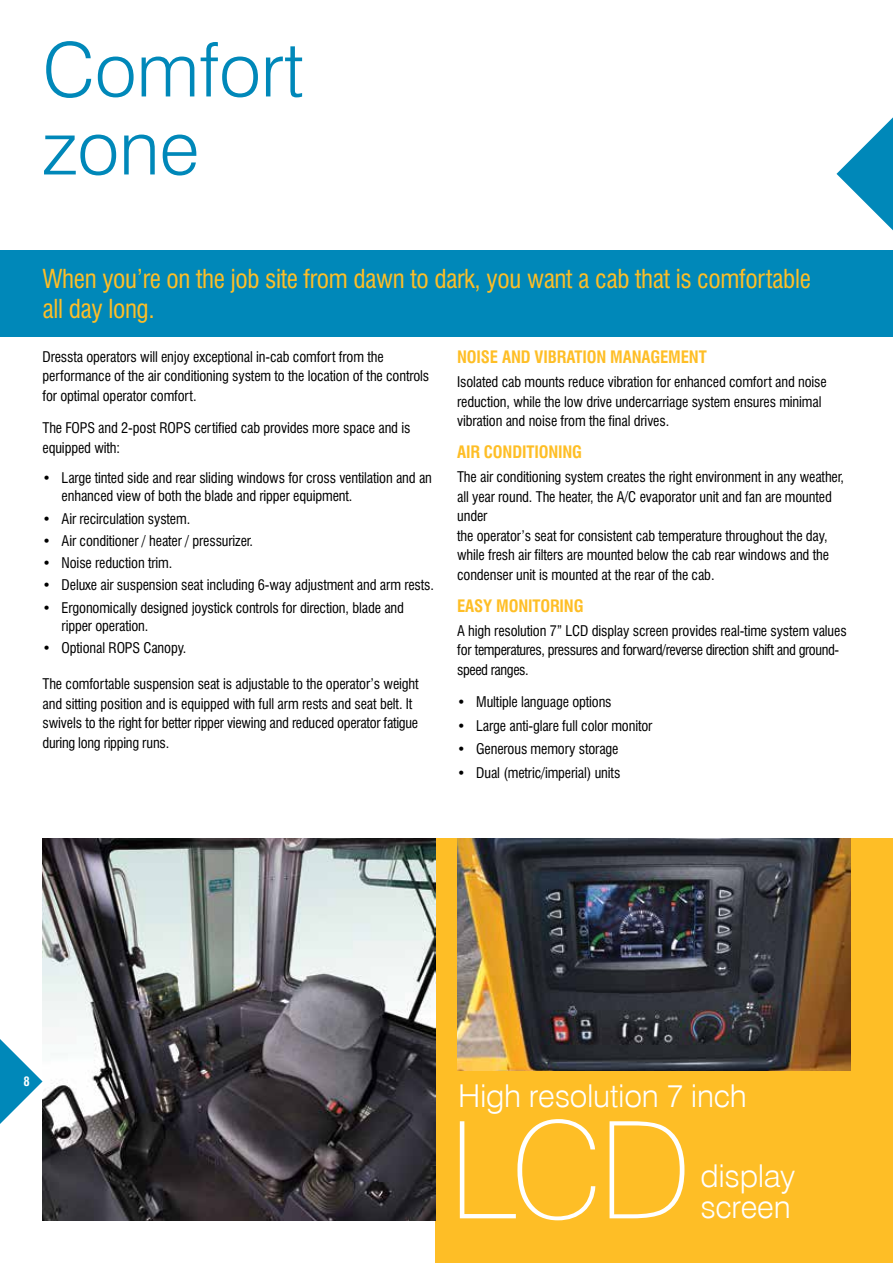
<style>
.page{position:relative;width:893px;height:1263px;background:#fff}
.page>*{position:absolute;margin:0;border:0;box-sizing:border-box;transform-origin:0 0}
.t1{font:135px "Swis 721 Th EU";color:#fff}
.t2{font:75px/78px "Swis 721 Lt EU";color:#0088b9}
.t3{font:31.5px/31.5px "Swis 721 Lt EU";letter-spacing:-.01em;color:#fff}
.t4{font:24px/30px "Swis 721 Cn PL";letter-spacing:-.015em;color:#febe26}
.t5{font:700 15.75px "Swis 721 Cn PL";letter-spacing:-.01em;color:#febe26}
.t6{font:13.5px/19.5px "Swis 721 Cn PL";letter-spacing:-.01em;color:#000}
.t7{font:13.5px/19.5px "Swis 721 Cn PL";letter-spacing:-.03em;color:#000}
.t8{font:700 12px "Swis 721 Cn PL";color:#fff}
</style>
<div class="page">
<div style="left:436px;top:839px;width:457px;height:424px;background:#febe26"></div>
<div style="left:0;top:251px;width:893px;height:86px;background:#0088b9"></div>
<svg style="left:836px;top:117px;width:57px;height:113px"></svg>
<img style="left:457px;top:839px;width:393px;height:231px">
<img style="left:43px;top:839px;width:393px;height:381px">
<svg style="left:0;top:1008px;width:43px;height:147px"></svg>
<h2 class="t2" style="left:43px;top:32px;width:263px">Comfort zone</h2>
<h3 class="t4" style="left:43px;top:264px;width:770px">When you’re on the job site from dawn to dark, you want a cab that is comfortable all day long.</h3>
<p class="t6" style="left:43px;top:347px;width:388px">Dressta operators will enjoy exceptional in-cab comfort from the performance of the air conditioning system to the location of the controls for optimal operator comfort.</p>
<p class="t6" style="left:43px;top:418px;width:369px">The FOPS and 2-post ROPS certified cab provides more space and is equipped with:</p>
<p class="t6" style="left:62px;top:469px;width:372px;line-height:18px;text-indent:-19px">• Large tinted side and rear sliding windows for cross ventilation and an enhanced view of both the blade and ripper equipment.</p>
<p class="t6" style="left:43px;top:509px;width:149px">• Air recirculation system.</p>
<p class="t6" style="left:43px;top:531px;width:212px">• Air conditioner / heater / pressurizer.</p>
<p class="t6" style="left:43px;top:553px;width:131px">• Noise reduction trim.</p>
<p class="t6" style="left:43px;top:575px;width:393px">• Deluxe air suspension seat including 6-way adjustment and arm rests.</p>
<p class="t6" style="left:62px;top:598px;width:344px;line-height:18px;text-indent:-19px">• Ergonomically designed joystick controls for direction, blade and ripper operation.</p>
<p class="t6" style="left:43px;top:638px;width:145px">• Optional ROPS Canopy.</p>
<p class="t6" style="left:43px;top:674px;width:378px">The comfortable suspension seat is adjustable to the operator’s weight and sitting position and is equipped with full arm rests and seat belt. It swivels to the right for better ripper viewing and reduced operator fatigue during long ripping runs.</p>
<p class="t5" style="left:457px;top:347px;width:251px">NOISE AND VIBRATION MANAGEMENT</p>
<p class="t6" style="left:457px;top:372px;width:371px">Isolated cab mounts reduce vibration for enhanced comfort and noise reduction, while the low drive undercarriage system ensures minimal vibration and noise from the final drives.</p>
<p class="t5" style="left:457px;top:442px;width:127px">AIR CONDITIONING</p>
<p class="t6" style="left:457px;top:467px;width:388px">The air conditioning system creates the right environment in any weather, all year round. The heater, the A/C evaporator unit and fan are mounted under<br>the operator’s seat for consistent cab temperature throughout the day, while fresh air filters are mounted below the cab rear windows and the condenser unit is mounted at the rear of the cab.</p>
<p class="t5" style="left:457px;top:596px;width:128px">EASY MONITORING</p>
<p class="t7" style="left:457px;top:621px;width:391px">A high resolution 7” LCD display screen provides real-time system values for temperatures, pressures and forward/reverse direction shift and ground&shy;speed ranges.</p>
<p class="t6" style="left:457px;top:692px;width:156px">• Multiple language options</p>
<p class="t6" style="left:457px;top:716px;width:197px">• Large anti-glare full color monitor</p>
<p class="t6" style="left:457px;top:739px;width:163px">• Generous memory storage</p>
<p class="t6" style="left:457px;top:763px;width:165px">• Dual (metric/imperial) units</p>
<p class="t8" style="left:23px;top:1074px;width:8px">8</p>
<h3 class="t3" style="left:458px;top:1081px;width:290px">High resolution 7 inch</h3>
<h1 class="t1" style="left:449px;top:1088px;width:244px">LCD</h1>
<h3 class="t3" style="left:700px;top:1160px;width:96px">display screen</h3>
</div>
